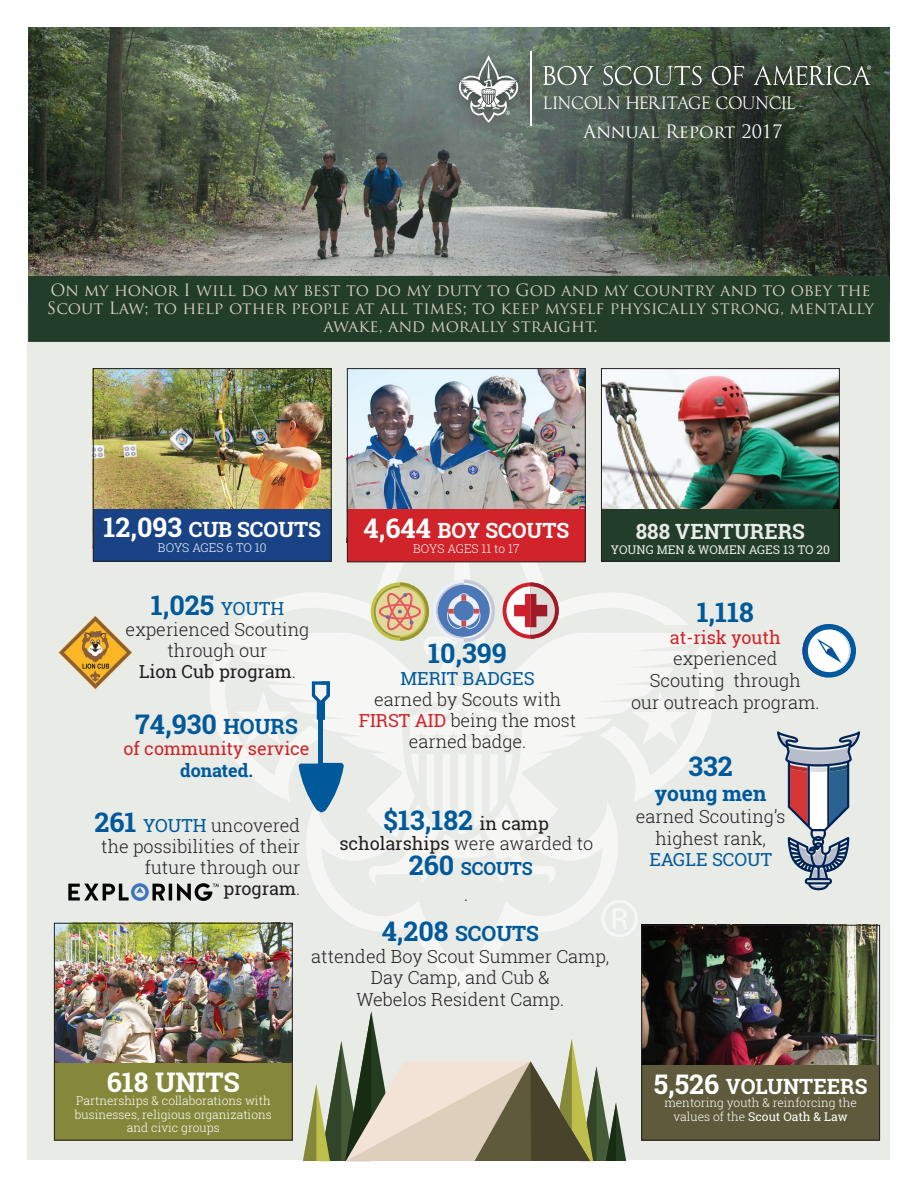
<style>
.page{position:relative;width:918px;height:1188px;background:#fff}
.page>*{position:absolute;margin:0;border:0;box-sizing:border-box;transform-origin:0 0}
.t1{font:700 27px "Roboto Slab";color:#00599b}
.t2{font:700 27px "Roboto Slab";color:#fff}
.t3{font:700 21px "Roboto Slab";color:#fff}
.t4{font:700 21px "Roboto Slab";color:#00599b}
.t5{font:700 21px "Roboto Slab";color:#e8ebe6}
.t6{font:300 18px/21px "Roboto Slab";color:#231f20;text-align:center}
.t7{font:18px "Roboto Slab";color:#d1232a}
.t8{font:18px "Roboto Slab";color:#00599b}
.t9{font:18px "Trajan Pro";color:#fff}
.t10{font:700 18px "Roboto Slab";color:#00599b}
.t11{font:16.5px/18px "Trajan Pro";color:#d5cdbe;text-align:center}
.t12{font:15.9px "LTC Record Title";color:#fff}
.t13{font:300 12px/13.5px "Roboto Slab";color:#fff;text-align:center}
.t14{font:12px "Roboto Slab";color:#e8ebe6}
.s1{font-size:27px}
.s2{font-weight:400;font-size:18px}
.s3{font-weight:400}
.s4{font-size:21px}
.s5{font-weight:700;font-size:27px;color:#00599b}
.s6{font-weight:400;color:#00599b}
.s7{font-weight:400;color:#d1232a}
.s8{font-weight:400;font-size:18px;color:#231f20}
.s9{font-weight:700;color:#00599b}
</style>
<div class="page">
<img style="left:28px;top:27px;width:862px;height:249px">
<div style="left:27px;top:302px;width:863px;height:858px;background:#e8ebe6"></div>
<svg style="left:618px;top:900px;width:20px;height:37px"></svg>
<svg style="left:701px;top:644px;width:13px;height:98px"></svg>
<svg style="left:237px;top:417px;width:450px;height:207px"></svg>
<svg style="left:306px;top:838px;width:312px;height:155px"></svg>
<svg style="left:224px;top:624px;width:477px;height:214px"></svg>
<svg style="left:367px;top:754px;width:190px;height:130px"></svg>
<svg style="left:410px;top:704px;width:104px;height:42px"></svg>
<div style="left:28px;top:276px;width:862px;height:66px;background:#223d2a"></div>
<svg style="left:441px;top:35px;width:447px;height:107px;background:#485749"></svg>
<hr style="left:530px;top:51px;width:1px;height:75px;background:#fff">
<svg style="left:543px;top:66px;width:50px;height:19px"></svg>
<svg style="left:603px;top:66px;width:99px;height:19px;background:#687366"></svg>
<svg style="left:712px;top:66px;width:32px;height:19px"></svg>
<svg style="left:459px;top:55px;width:59px;height:68px"></svg>
<svg style="left:754px;top:66px;width:117px;height:19px;background:#636d62"></svg>
<img style="left:95px;top:370px;width:235px;height:139px">
<div style="left:93px;top:509px;width:239px;height:53px;background:#1a4386"></div>
<img style="left:349px;top:370px;width:235px;height:139px">
<div style="left:347px;top:509px;width:239px;height:53px;background:#d1232a"></div>
<img style="left:603px;top:370px;width:235px;height:139px">
<div style="left:601px;top:509px;width:239px;height:53px;background:#223d2a"></div>
<img style="left:56px;top:925px;width:235px;height:138px">
<div style="left:54px;top:1063px;width:239px;height:77px;background:#85883b"></div>
<img style="left:643px;top:927px;width:235px;height:138px">
<div style="left:641px;top:1065px;width:239px;height:75px;background:#5e5a3b"></div>
<div style="left:802px;top:624px;width:54px;height:54px;background:#00599b;border-radius:50%"></div>
<svg style="left:802px;top:624px;width:49px;height:54px"></svg>
<svg style="left:777px;top:731px;width:83px;height:159px"></svg>
<svg style="left:210px;top:643px;width:135px;height:170px"></svg>
<img style="left:58px;top:615px;width:75px;height:74px">
<svg style="left:303px;top:1011px;width:323px;height:150px"></svg>
<div style="left:503px;top:583px;width:56px;height:56px;background:#d0202f;border-radius:50%"></div>
<div style="left:506px;top:586px;width:49px;height:49px;background:#fff;border-radius:50%"></div>
<svg style="left:514px;top:583px;width:45px;height:56px"></svg>
<svg style="left:374px;top:582px;width:55px;height:59px"></svg>
<svg style="left:436px;top:465px;width:59px;height:177px"></svg>
<svg style="left:68px;top:883px;width:151px;height:18px"></svg>
<div style="left:93px;top:368px;width:239px;height:194px;border:1px solid #231f20"></div>
<div style="left:347px;top:368px;width:239px;height:194px;border:1px solid #231f20"></div>
<div style="left:601px;top:368px;width:239px;height:194px;border:1px solid #231f20"></div>
<div style="left:54px;top:923px;width:239px;height:217px;border:1px solid #231f20"></div>
<div style="left:641px;top:925px;width:239px;height:215px;border:1px solid #231f20"></div>
<p class="t12" style="left:544px;top:93px;width:254px">LINCOLN HERITAGE COUNCIL</p>
<p class="t9" style="left:583px;top:120px;width:201px">Annual Report 2017</p>
<p class="t11" style="left:47px;top:281px;width:829px">On my honor I will do my best to do my duty to God and my country and to obey the<br>Scout Law; to help other people at all times; to keep myself physically strong, mentally awake, and morally straight.</p>
<p class="t3" style="left:104px;top:515px;width:219px"><span class="s1">12,093</span> CUB SCOUTS</p>
<p class="t13" style="left:158px;top:541px;width:110px">BOYS AGES 6 TO 10</p>
<h1 class="t1" style="left:151px;top:587px;width:135px">1,025 <span class="s2">YOUTH</span></h1>
<p class="t6" style="left:126px;top:619px;width:185px">experienced Scouting through our<br><span class="s3">Lion Cub program</span>.</p>
<h1 class="t1" style="left:135px;top:706px;width:164px">74,930 <span class="s4">HOURS</span></h1>
<p class="t7" style="left:123px;top:737px;width:188px">of community service</p>
<p class="t10" style="left:180px;top:758px;width:74px">donated.</p>
<p class="t6" style="left:95px;top:814px;width:207px;text-align:right"><span class="s5">261</span> <span class="s6">YOUTH</span> uncovered the possibilities of their future through our <span class="s3">program</span>.</p>
<p class="t3" style="left:364px;top:516px;width:207px"><span class="s1">4,644</span> BOY SCOUTS</p>
<p class="t13" style="left:413px;top:541px;width:108px">BOYS AGES 11 to 17</p>
<p class="t5" style="left:636px;top:517px;width:171px">888 VENTURERS</p>
<p class="t14" style="left:611px;top:542px;width:221px">YOUNG MEN &amp; WOMEN AGES 13 TO 20</p>
<h1 class="t1" style="left:428px;top:635px;width:80px">10,399</h1>
<p class="t8" style="left:401px;top:666px;width:136px">MERIT BADGES</p>
<p class="t6" style="left:359px;top:688px;width:219px">earned by Scouts with<br><span class="s7">FIRST AID</span> being the most earned badge.</p>
<h1 class="t1" style="left:384px;top:802px;width:167px">$13,182 <span class="s8">in camp</span></h1>
<p class="t6" style="left:339px;top:830px;width:255px;line-height:25.5px"><span class="s3">scholarships</span> were awarded to<br><span class="s5">260</span> <span class="s9">SCOUTS<br></span>.</p>
<h1 class="t1" style="left:697px;top:594px;width:59px">1,118</h1>
<p class="t7" style="left:670px;top:625px;width:112px">at-risk youth</p>
<p class="t6" style="left:631px;top:648px;width:190px;line-height:21.6px">experienced<br>Scouting through<br>our outreach program.</p>
<h1 class="t1" style="left:689px;top:748px;width:46px">332</h1>
<p class="t4" style="left:655px;top:779px;width:113px">young men</p>
<p class="t6" style="left:636px;top:805px;width:151px;line-height:21.6px">earned Scouting’s highest rank,</p>
<p class="t8" style="left:649px;top:847px;width:124px">EAGLE SCOUT</p>
<h1 class="t2" style="left:107px;top:1063px;width:135px">618 UNITS</h1>
<p class="t13" style="left:75px;top:1094px;width:199px">Partnerships &amp; collaborations with businesses, religious organizations and civic groups</p>
<p class="t4" style="left:382px;top:919px;width:159px"><span class="s1">4,208</span> SCOUTS</p>
<p class="t6" style="left:311px;top:945px;width:300px;line-height:21.6px">attended Boy Scout Summer Camp,<br>Day Camp, and Cub &amp;<br>Webelos Resident Camp.</p>
<p class="t3" style="left:654px;top:1072px;width:215px"><span class="s1">5,526</span> VOLUNTEERS</p>
<p class="t13" style="left:664px;top:1096px;width:194px">mentoring youth &amp; reinforcing the values of the <span class="s3">Scout Oath &amp; Law</span></p>
</div>
